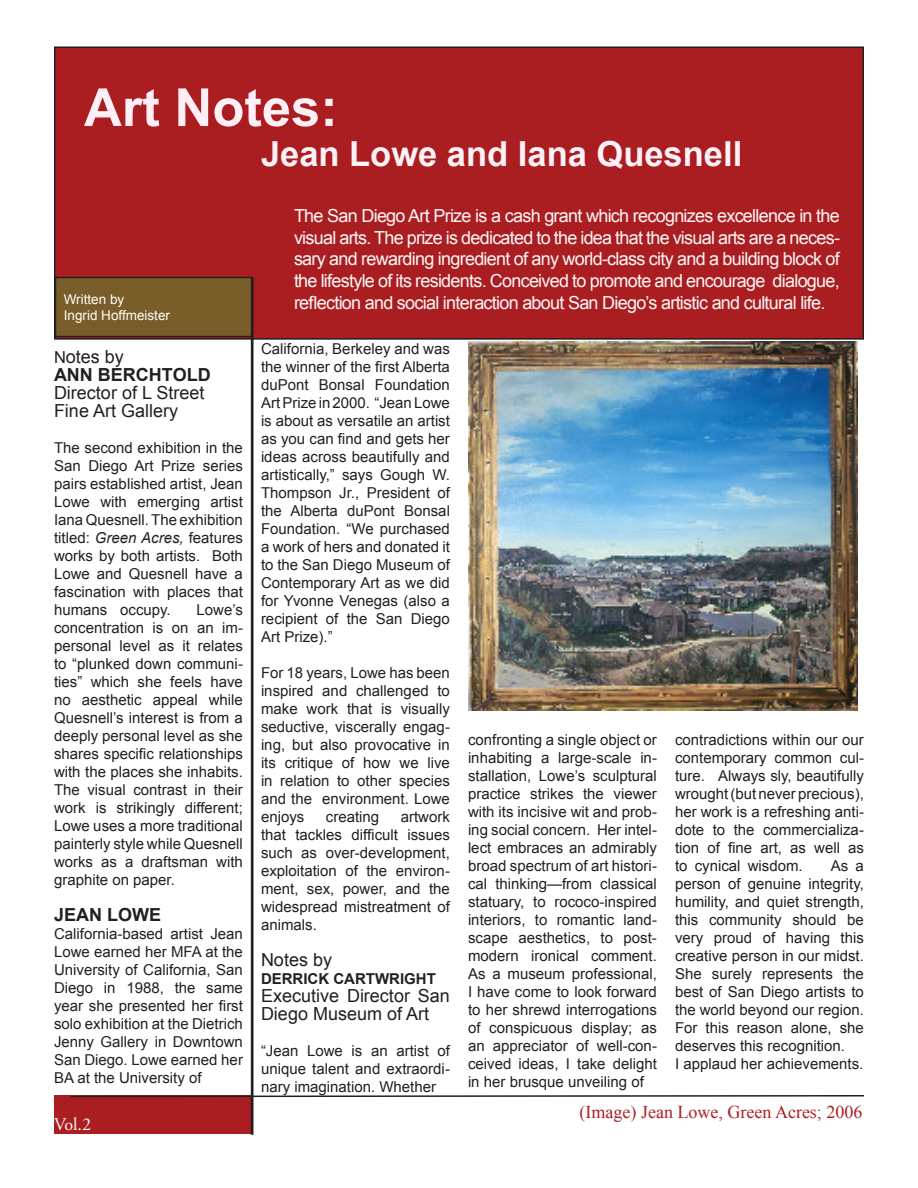
<style>
.page{position:relative;width:918px;height:1188px;background:#fff}
.page>*{position:absolute;margin:0;border:0;box-sizing:border-box;transform-origin:0 0}
.t1{font:700 52.5px "Arial";color:#fdeff5}
.t2{font:700 34.5px "Arial";color:#fcf1f6}
.t3{font:18px/21.6px "Arial";letter-spacing:-.04em;color:#fef8f7;text-align:justify}
.t4{font:18px/18px "Arial";color:#231f20}
.t5{font:18px "Times New Roman";color:#aa1e22}
.t6{font:700 18px "Arial";color:#231f20}
.t7{font:18px "Adobe Garamond Pro";color:#fefcfa}
.t8{font:15px/18px "Arial";color:#231f20;text-align:justify}
.t9{font:700 15px "Arial";color:#231f20}
.t10{font:13.5px "Arial";color:#fefdf9}
.s1{font-size:16.5px}
.s2{font-style:italic}
</style>
<div class="page">
<div style="left:55px;top:47px;width:808px;height:292px;background:#aa1e22"></div>
<div style="left:54px;top:46px;width:810px;height:294px;border:2px solid #231f20"></div>
<div style="left:56px;top:278px;width:196px;height:59px;background:#795e29"></div>
<div style="left:55px;top:277px;width:198px;height:60px;border:2px solid #231f20"></div>
<div style="left:54px;top:1096px;width:197px;height:38px;background:#aa1e22"></div>
<svg style="left:69px;top:1094px;width:795px;height:4px"></svg>
<img style="left:468px;top:342px;width:389px;height:369px">
<div style="left:251px;top:278px;width:3px;height:857px;border:2px solid #231f20"></div>
<p class="t1" style="left:84px;top:73px;width:255px">Art Notes:</p>
<p class="t2" style="left:261px;top:131px;width:483px">Jean Lowe and Iana Quesnell</p>
<p class="t10" style="left:64px;top:290px;width:62px">Written by</p>
<p class="t10" style="left:64px;top:306px;width:108px">Ingrid Hoffmeister</p>
<p class="t4" style="left:54px;top:347px;width:71px"><span class="s1">N</span>otes by</p>
<p class="t6" style="left:54px;top:362px;width:158px">ANN BERCHTOLD</p>
<p class="t4" style="left:54px;top:383px;width:152px">Director of L Street<br>Fine Art Gallery</p>
<p class="t8" style="left:54px;top:438px;width:190px">The second exhibition in the San Diego Art Prize series pairs established artist, Jean Lowe with emerging artist Iana Quesnell. The exhibition titled: <span class="s2">Green Acres,</span> features works by both artists. Both Lowe and Quesnell have a fascination with places that humans occupy.</p>
<p class="t8" style="left:54px;top:600px;width:190px;text-indent:143px">Lowe’s concentration is on an im&shy;personal level as it relates to “plunked down communi&shy;ties” which she feels have no aesthetic appeal while Quesnell’s interest is from a deeply personal level as she shares specific relationships with the places she inhabits.<br>The visual contrast in their work is strikingly different; Lowe uses a more traditional painterly style while Quesnell works as a draftsman with graphite on paper.</p>
<p class="t6" style="left:54px;top:902px;width:109px">JEAN LOWE</p>
<p class="t8" style="left:54px;top:924px;width:190px">California-based artist Jean Lowe earned her MFA at the University of California, San Diego in 1988, the same year she presented her first solo exhibition at the Dietrich Jenny Gallery in Downtown San Diego. Lowe earned her BA at the University of</p>
<p class="t7" style="left:54px;top:1114px;width:39px">Vol.2</p>
<p class="t3" style="left:294px;top:205px;width:547px">The San Diego Art Prize is a cash grant which recognizes excellence in the visual arts. The prize is dedicated to the idea that the visual arts are a neces&shy;sary and rewarding ingredient of any world-class city and a building block of the lifestyle of its residents. Conceived to promote and encourage dialogue, reflection and social interaction about San Diego’s artistic and cultural life.</p>
<p class="t8" style="left:261px;top:340px;width:190px">California, Berkeley and was the winner of the first Alberta duPont Bonsal Foundation Art Prize in 2000. “Jean Lowe is about as versatile an artist as you can find and gets her ideas across beautifully and artistically,” says Gough W.<br>Thompson Jr., President of the Alberta duPont Bonsal Foundation. “We purchased a work of hers and donated it to the San Diego Museum of Contemporary Art as we did for Yvonne Venegas (also a recipient of the San Diego Art Prize).”</p>
<p class="t8" style="left:261px;top:664px;width:190px">For 18 years, Lowe has been inspired and challenged to make work that is visually seductive, viscerally engag&shy;ing, but also provocative in its critique of how we live in relation to other species and the environment. Lowe enjoys</p>
<p class="t8" style="left:261px;top:808px;width:190px;text-indent:140px">artwork that tackles difficult issues such as over-development, exploitation of the environ&shy;ment, sex, power, and the widespread mistreatment of animals.</p>
<p class="t4" style="left:261px;top:951px;width:73px">Notes by</p>
<p class="t9" style="left:261px;top:969px;width:176px">DERRICK CARTWRIGHT</p>
<p class="t4" style="left:261px;top:987px;width:190px">Executive Director San<br>Diego Museum of Art</p>
<p class="t8" style="left:261px;top:1042px;width:190px">“Jean Lowe is an artist of unique talent and extraordi&shy;nary imagination. Whether</p>
<p class="t8" style="left:326px;top:808px;width:55px">creating</p>
<p class="t8" style="left:468px;top:731px;width:190px">confronting a single object or inhabiting a large-scale in&shy;stallation, Lowe’s sculptural practice strikes the viewer with its incisive wit and prob&shy;ing social concern. Her intel&shy;lect embraces an admirably broad spectrum of art histori&shy;cal thinking—from classical statuary, to rococo-inspired interiors, to romantic land&shy;scape aesthetics, to post&shy;modern ironical comment.<br>As a museum professional, I have come to look forward to her shrewd interrogations of conspicuous display; as an appreciator of well-con&shy;ceived ideas, I take delight in her brusque unveiling of</p>
<p class="t5" style="left:580px;top:1100px;width:284px">(Image) Jean Lowe, Green Acres; 2006</p>
<p class="t8" style="left:675px;top:731px;width:190px">contradictions within our our contemporary common cul&shy;ture. Always sly, beautifully wrought (but never precious), her work is a refreshing anti&shy;dote to the commercializa&shy;tion of fine art, as well as to cynical wisdom.</p>
<p class="t8" style="left:675px;top:857px;width:190px;text-indent:156px">As a person of genuine integrity, humility, and quiet strength, this community should be very proud of having this creative person in our midst.<br>She surely represents the best of San Diego artists to the world beyond our region.<br>For this reason alone, she deserves this recognition.</p>
<p class="t8" style="left:675px;top:1055px;width:190px">I applaud her achievements.</p>
</div>
